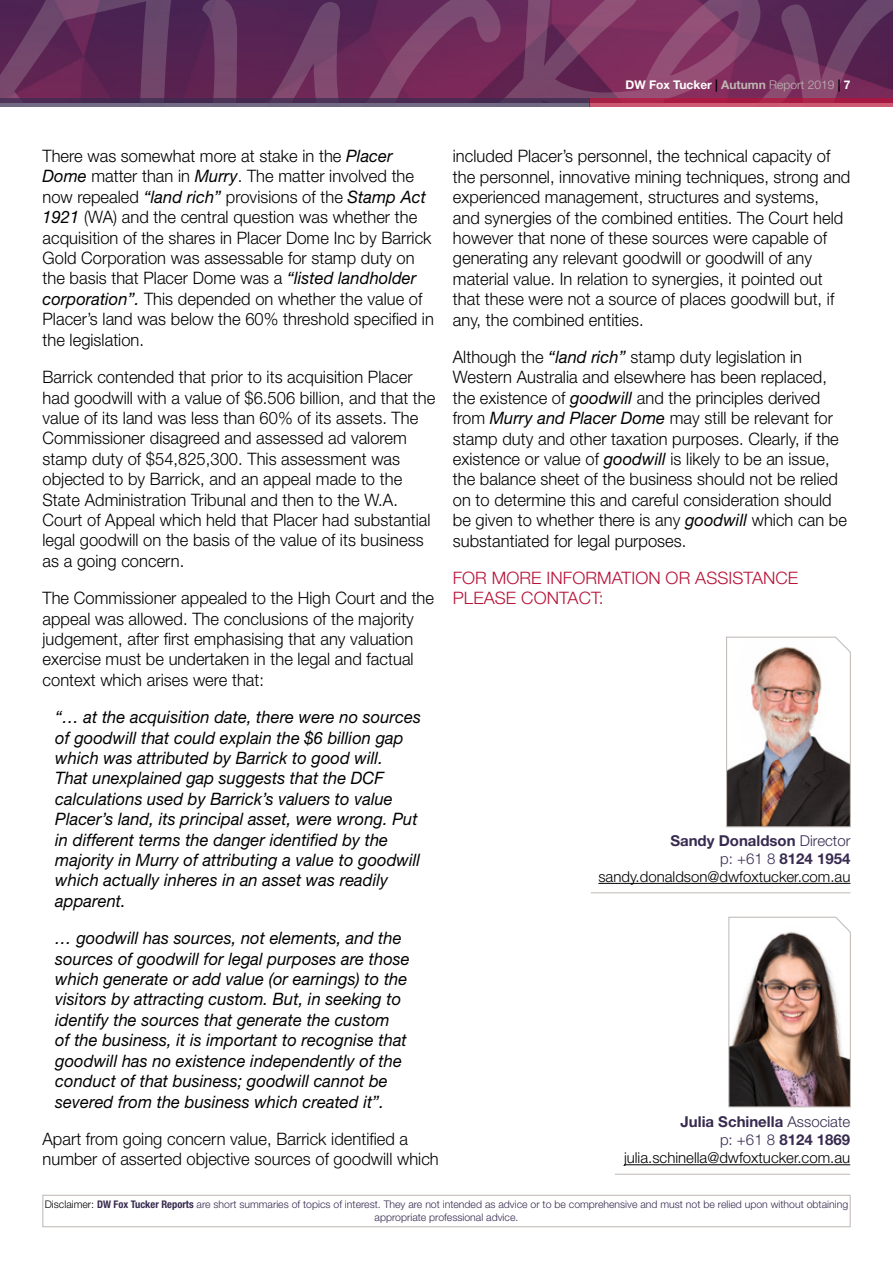
<style>
.page{position:relative;width:893px;height:1263px;background:#fff}
.page>*{position:absolute;margin:0;border:0;box-sizing:border-box;transform-origin:0 0}
.t1{font:300 17.1px/20.4px "Helvetica Neue LT Std";letter-spacing:.005em;color:#000;scale:.96 1}
.t2{font:italic 17.1px/20.4px "Helvetica Neue LT Std";letter-spacing:.005em;color:#000;scale:.96 1}
.t3{font:300 17.1px/20.4px "Helvetica Neue LT Std";letter-spacing:.005em;color:#b81237}
.t4{font:300 15px/18px "Helvetica Neue LT Std";color:#000;text-align:right}
.t5{font:700 12px "Helvetica Neue LT Std";color:#fff}
.t6{font:300 10.5px/13.5px "Helvetica Neue LT Std";color:#372b50;text-align:center}
.s1{color:#000}
.s2{color:#beb7b3}
.s3{font-weight:300;color:#beb7b3}
.s4{font-weight:400;font-style:italic}
.s5{font-weight:700;color:#372b50}
.s6{color:#372b50}
.s7{font-weight:700;font-stretch:condensed}
</style>
<div class="page">
<div style="left:43px;top:1195px;width:807px;height:32px;border:1px solid #beb7b3"></div>
<svg style="left:0;top:0;width:893px;height:106px;background:#6e325e"></svg>
<svg style="left:0;top:98px;width:590px;height:8px;background:#584365"></svg>
<img style="left:728px;top:916px;width:123px;height:191px">
<hr style="left:615px;top:1174px;width:235px;height:1px;background:#beb7b3">
<hr style="left:624px;top:1164px;width:226px;height:1px;background:#000">
<hr style="left:591px;top:892px;width:259px;height:1px;background:#beb7b3">
<hr style="left:598px;top:883px;width:252px;height:1px;background:#000">
<img style="left:726px;top:636px;width:125px;height:191px">
<p class="t5" style="left:625px;top:78px;width:226px">DW Fox Tucker <span class="s1">|</span> <span class="s2">Autumn</span> <span class="s3">Report 2019</span> <span class="s1">|</span> 7</p>
<p class="t1" style="left:43px;top:145px;width:409px">There was somewhat more at stake in the <span class="s4">Placer Dome</span> matter than in <span class="s4">Murry</span>. The matter involved the now repealed <span class="s4">“land rich”</span> provisions of the <span class="s4">Stamp Act 1921</span> (WA) and the central question was whether the acquisition of the shares in Placer Dome Inc by Barrick Gold Corporation was assessable for stamp duty on the basis that Placer Dome was a <span class="s4">“listed landholder corporation”.</span> This depended on whether the value of Placer’s land was below the 60% threshold specified in the legislation.</p>
<p class="t1" style="left:43px;top:366px;width:411px">Barrick contended that prior to its acquisition Placer had goodwill with a value of $6.506 billion, and that the value of its land was less than 60% of its assets. The Commissioner disagreed and assessed ad valorem stamp duty of $54,825,300. This assessment was objected to by Barrick, and an appeal made to the State Administration Tribunal and then to the W.A.<br>Court of Appeal which held that Placer had substantial legal goodwill on the basis of the value of its business as a going concern.</p>
<p class="t1" style="left:43px;top:587px;width:409px">The Commissioner appealed to the High Court and the appeal was allowed. The conclusions of the majority judgement, after first emphasising that any valuation exercise must be undertaken in the legal and factual context which arises were that:</p>
<p class="t2" style="left:55px;top:707px;width:382px">“… at the acquisition date, there were no sources of goodwill that could explain the $6 billion gap which was attributed by Barrick to good will.<br>That unexplained gap suggests that the DCF calculations used by Barrick’s valuers to value Placer’s land, its principal asset, were wrong. Put in different terms the danger identified by the majority in Murry of attributing a value to goodwill which actually inheres in an asset was readily apparent.</p>
<p class="t2" style="left:55px;top:928px;width:371px">… goodwill has sources, not elements, and the sources of goodwill for legal purposes are those which generate or add value (or earnings) to the visitors by attracting custom. But, in seeking to identify the sources that generate the custom<br>of the business, it is important to recognise that goodwill has no existence independently of the conduct of that business; goodwill cannot be severed from the business which created it”.</p>
<p class="t1" style="left:43px;top:1128px;width:414px">Apart from going concern value, Barrick identified a number of asserted objective sources of goodwill which</p>
<p class="t1" style="left:453px;top:146px;width:416px">included Placer’s personnel, the technical capacity of the personnel, innovative mining techniques, strong and experienced management, structures and systems,<br>and synergies of the combined entities. The Court held however that none of these sources were capable of generating any relevant goodwill or goodwill of any material value. In relation to synergies, it pointed out that these were not a source of places goodwill but, if any, the combined entities.</p>
<p class="t1" style="left:453px;top:346px;width:412px">Although the <span class="s4">“land rich”</span> stamp duty legislation in Western Australia and elsewhere has been replaced, the existence of <span class="s4">goodwill</span> and the principles derived from <span class="s4">Murry and Placer Dome</span> may still be relevant for stamp duty and other taxation purposes. Clearly, if the existence or value of <span class="s4">goodwill</span> is likely to be an issue, the balance sheet of the business should not be relied on to determine this and careful consideration should be given to whether there is any <span class="s4">goodwill</span> which can be substantiated for legal purposes.</p>
<p class="t3" style="left:453px;top:567px;width:347px">FOR MORE INFORMATION OR ASSISTANCE<br>PLEASE CONTACT:</p>
<p class="t4" style="left:598px;top:831px;width:254px"><span class="s5">Sandy Donaldson</span> <span class="s6">Director<br>p: +61 8</span> <span class="s5">8124 1954 </span>sandy.donaldson@dwfoxtucker.com.au</p>
<p class="t4" style="left:624px;top:1112px;width:228px"><span class="s5">Julia Schinella</span> <span class="s6">Associate<br>p: +61 8</span> <span class="s5">8124 1869 </span>julia.schinella@dwfoxtucker.com.au</p>
<p class="t6" style="left:45px;top:1197px;width:805px"><span class="s1">Disclaimer:</span> <span class="s7">DW Fox Tucker Reports</span> are short summaries of topics of interest. They are not intended as advice or to be comprehensive and must not be relied upon without obtaining appropriate professional advice.</p>
</div>
